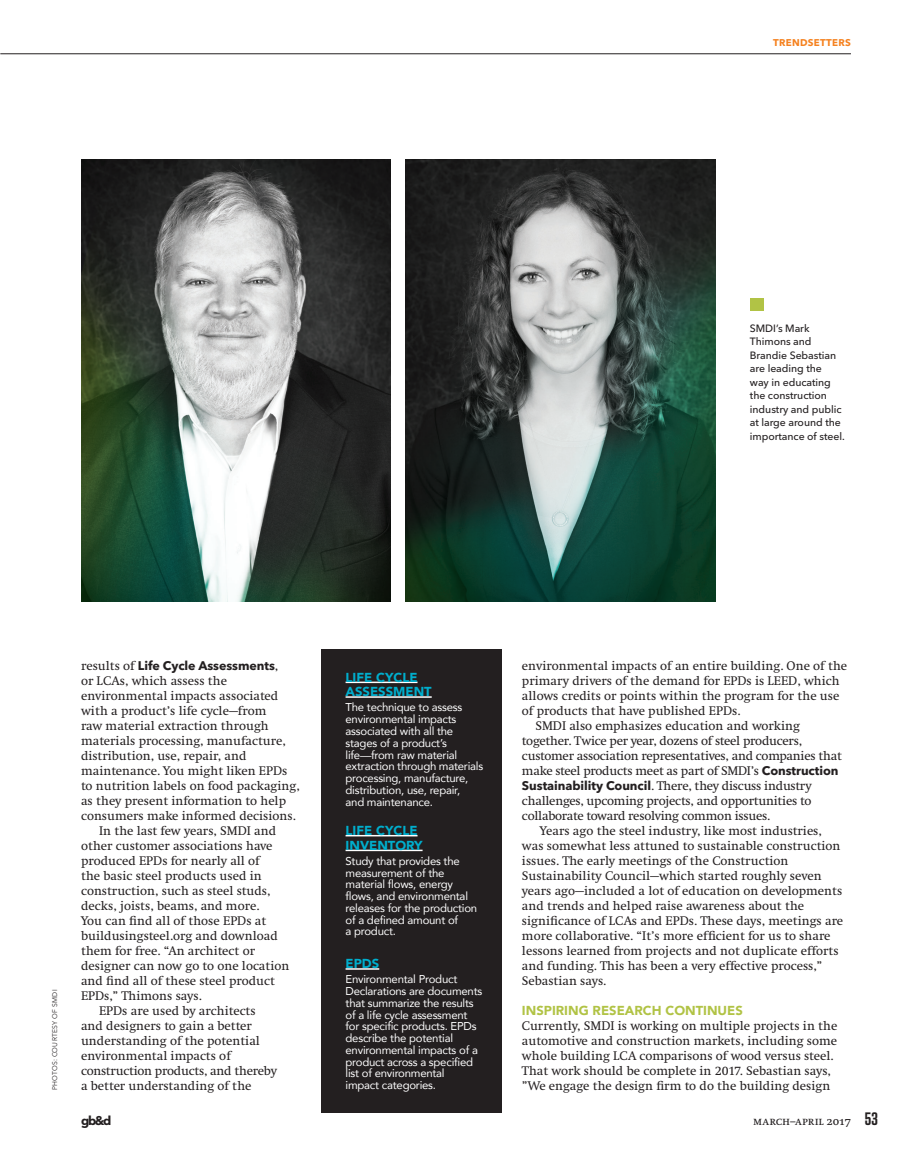
<style>
.page{position:relative;width:905px;height:1153px;background:#fff}
.page>*{position:absolute;margin:0;border:0;box-sizing:border-box;transform-origin:0 0}
.Body_Copy{font:900 13.05px "Avenir";color:#00aecd}
.Body_Copy-2{font:12.9px/15px "Swift";color:#231f20}
.Body_Copy-3{font:12.9px/15px "Swift";letter-spacing:-.02em;color:#231f20}
.Body_Copy-4{font:900 12.9px "Avenir";color:#b1c345}
.t1{font:700 12.6px "Avenir Next LT Pro";color:#231f20}
.Body_Copy-5{font:700 12.45px "Avenir Next LT Pro";letter-spacing:-.005em;color:#231f20}
.t2{font:12.3px "Swift SC";letter-spacing:-.005em;color:#231f20}
.Body_Copy-6{font:11.4px/11.7px "Avenir";letter-spacing:-.02em;color:#fff}
.Caption_Std{font:500 10.5px/13.5px "Avenir Next LT Pro";letter-spacing:-.005em;color:#231f20}
.t3{font:700 9.75px "Avenir Next LT Pro";letter-spacing:.03em;color:#f58220}
.Photo_Credit{font:6.75px "Avenir Next LT Pro";letter-spacing:.04em;color:#231f20}
.s1{font-family:"Swift";font-weight:400;font-size:12.9px}
.s2{font-family:"Avenir Next LT Pro";font-weight:700;font-size:12.45px}
.s3{font-family:"Tungsten";font-weight:600;font-size:18px}
</style>
<div class="page">
<hr style="left:0;top:54px;width:850px;height:1px;background:#231f20">
<div style="left:750px;top:298px;width:13px;height:13px;background:#b1c345"></div>
<img style="left:406px;top:160px;width:309px;height:442px">
<img style="left:81px;top:160px;width:309px;height:442px">
<div style="left:321px;top:649px;width:180px;height:464px;background:#231f20"></div>
<hr style="left:345px;top:682px;width:72px;height:1px;background:#fff">
<hr style="left:345px;top:696px;width:87px;height:2px;background:#fff">
<hr style="left:345px;top:835px;width:72px;height:1px;background:#fff">
<hr style="left:345px;top:850px;width:77px;height:1px;background:#fff">
<hr style="left:345px;top:968px;width:34px;height:2px;background:#fff">
<p class="t3" style="left:773px;top:37px;width:79px">TRENDSETTERS</p>
<p class="Caption_Std" style="left:750px;top:321px;width:97px">SMDI’s Mark<br>Thimons and<br>Brandie Sebastian are leading the<br>way in educating the construction industry and public at large around the importance of steel.</p>
<p class="Photo_Credit" style="left:51px;top:1090px;width:102px;rotate:-90deg">PHOTOS: COURTESY OF SMDI</p>
<p class="Body_Copy-5" style="left:81px;top:658px;width:199px"><span class="s1">results of</span> Life Cycle Assessments<span class="s1">,</span></p>
<p class="Body_Copy-2" style="left:81px;top:673px;width:220px">or LCAs, which assess the environmental impacts associated with a product’s life cycle—from<br>raw material extraction through materials processing, manufacture, distribution, use, repair, and maintenance. You might liken EPDs to nutrition labels on food packaging, as they present information to help consumers make informed decisions.</p>
<p class="Body_Copy-2" style="left:81px;top:823px;width:210px;text-indent:18px">In the last few years, SMDI and other customer associations have produced EPDs for nearly all of<br>the basic steel products used in construction, such as steel studs, decks, joists, beams, and more.<br>You can find all of those EPDs at buildusingsteel.org and download them for free. “An architect or designer can now go to one location and find all of these steel product<br>EPDs,” Thimons says.</p>
<p class="Body_Copy-2" style="left:81px;top:1003px;width:197px;text-indent:18px">EPDs are used by architects and designers to gain a better understanding of the potential environmental impacts of construction products, and thereby</p>
<p class="Body_Copy-2" style="left:81px;top:1078px;width:172px">a better understanding of the</p>
<p class="Body_Copy" style="left:345px;top:666px;width:73px">LIFE CYCLE</p>
<p class="Body_Copy" style="left:345px;top:681px;width:88px">ASSESSMENT</p>
<p class="Body_Copy-6" style="left:345px;top:701px;width:139px">The technique to assess environmental impacts associated with all the stages of a product’s life—from raw material extraction through materials processing, manufacture, distribution, use, repair,<br>and maintenance.</p>
<p class="Body_Copy" style="left:345px;top:819px;width:73px">LIFE CYCLE</p>
<p class="Body_Copy" style="left:345px;top:834px;width:78px">INVENTORY</p>
<p class="Body_Copy-6" style="left:345px;top:855px;width:133px">Study that provides the measurement of the material flows, energy flows, and environmental releases for the production of a defined amount of<br>a product.</p>
<p class="Body_Copy" style="left:345px;top:952px;width:35px">EPDS</p>
<p class="Body_Copy-6" style="left:345px;top:973px;width:138px">Environmental Product<br>Declarations are documents that summarize the results of a life cycle assessment for specific products. EPDs describe the potential environmental impacts of a product across a specified list of environmental<br>impact categories.</p>
<p class="Body_Copy-2" style="left:522px;top:658px;width:327px">environmental impacts of an entire building. One of the primary drivers of the demand for EPDs is LEED, which allows credits or points within the program for the use of products that have published EPDs.</p>
<p class="Body_Copy-3" style="left:522px;top:718px;width:321px;text-indent:14px">SMDI also emphasizes education and working together. Twice per year, dozens of steel producers, customer association representatives, and companies that make steel products meet as part of SMDI’s <span class="s2">Construction Sustainability Council</span>. There, they discuss industry challenges, upcoming projects, and opportunities to collaborate toward resolving common issues.</p>
<p class="Body_Copy-2" style="left:522px;top:823px;width:323px;text-indent:18px">Years ago the steel industry, like most industries, was somewhat less attuned to sustainable construction issues. The early meetings of the Construction Sustainability Council—which started roughly seven years ago—included a lot of education on developments and trends and helped raise awareness about the significance of LCAs and EPDs. These days, meetings are more collaborative. “It’s more efficient for us to share lessons learned from projects and not duplicate efforts and funding. This has been a very effective process,” Sebastian says.</p>
<p class="Body_Copy-4" style="left:522px;top:999px;width:222px">INSPIRING RESEARCH CONTINUES</p>
<p class="Body_Copy-2" style="left:522px;top:1018px;width:317px">Currently, SMDI is working on multiple projects in the automotive and construction markets, including some whole building LCA comparisons of wood versus steel.<br>That work should be complete in 2017. Sebastian says, ”We engage the design firm to do the building design</p>
<p class="t1" style="left:81px;top:1113px;width:32px">gb&amp;d</p>
<p class="t2" style="left:753px;top:1115px;width:126px">march–april 2017 <span class="s3">53</span></p>
</div>
